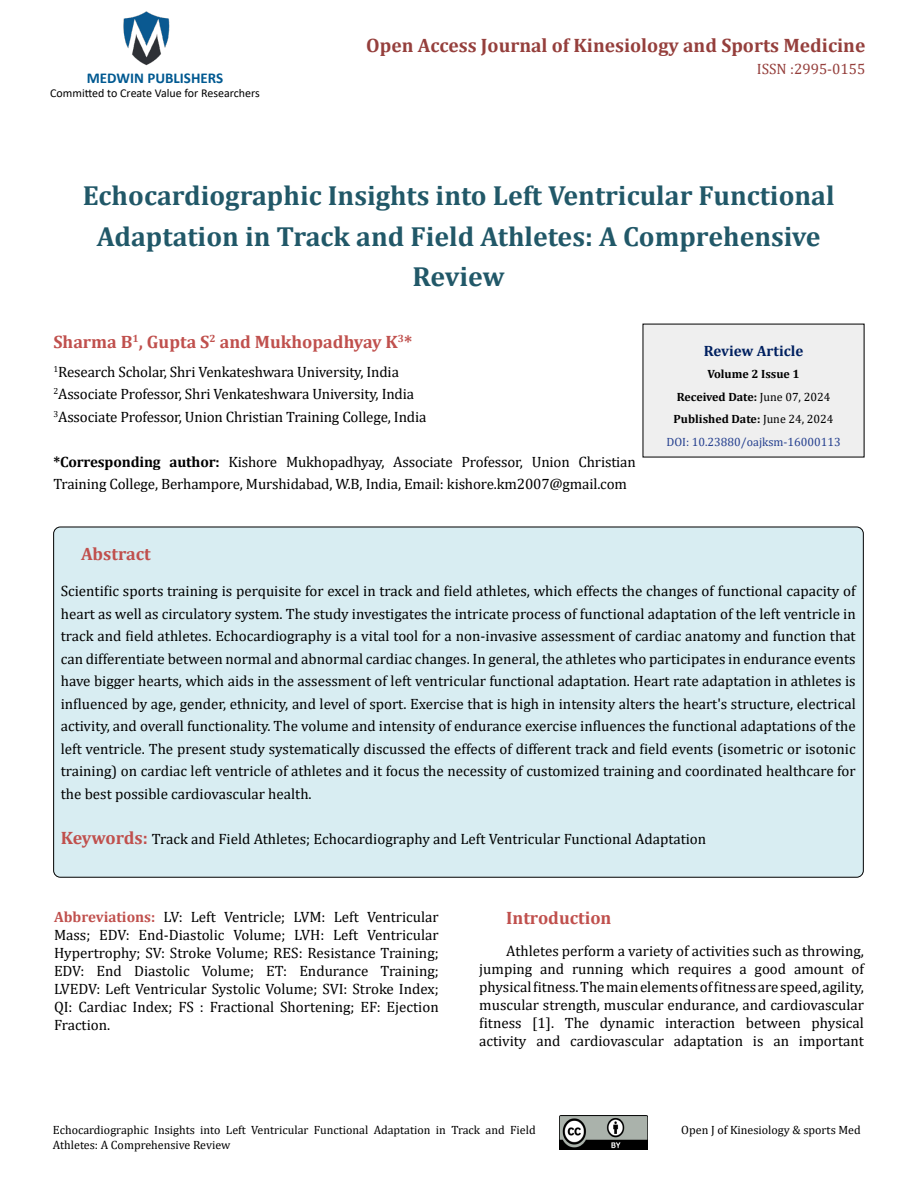
<style>
.page{position:relative;width:918px;height:1188px;background:#fff}
.page>*{position:absolute;margin:0;border:0;box-sizing:border-box;transform-origin:0 0}
.t1{font:700 27.75px/40.5px "Cambria";color:#215868;text-align:center}
.t2{font:700 19.5px "Cambria";color:#953f3c}
.t3{font:700 18px "Cambria";color:#c0504d}
.t4{font:15px/22.5px "Cambria";letter-spacing:-.01em;color:#000;text-align:justify}
.t5{font:700 15px "Calibri";color:#005991}
.t6{font:15px "Cambria";color:#953f3c}
.t7{font:700 15px "Cambria";color:#002060}
.t8{font:12px/14.4px "Cambria";color:#000}
.t9{font:700 12px/22.5px "Cambria";color:#000;text-align:center}
.t10{font:12px "Calibri";color:#000}
.s1{font-weight:700}
.s2{font-weight:400}
.s3{font-weight:400;color:#25408f}
.s4{font-weight:700;font-size:18px;color:#c0504d}
.s5{font-weight:700;color:#c0504d}
</style>
<div class="page">
<img style="left:123px;top:11px;width:47px;height:55px">
<img style="left:559px;top:1116px;width:89px;height:33px">
<div style="left:643px;top:324px;width:221px;height:133px;background:#efefef"></div>
<div style="left:54px;top:527px;width:809px;height:350px;background:#d8edf2;border-radius:7px"></div>
<p class="t5" style="left:87px;top:67px;width:138px">MEDWIN PUBLISHERS</p>
<p class="t10" style="left:50px;top:85px;width:211px">Committed to Create Value for Researchers</p>
<h2 class="t2" style="left:366px;top:31px;width:501px">Open Access Journal of Kinesiology and Sports Medicine</h2>
<p class="t6" style="left:757px;top:60px;width:110px">ISSN :2995-0155</p>
<h1 class="t1" style="left:83px;top:175px;width:753px">Echocardiographic Insights into Left Ventricular Functional<br>Adaptation in Track and Field Athletes: A Comprehensive<br>Review</h1>
<p class="t3" style="left:53px;top:329px;width:360px">Sharma B<sup>1</sup>, Gupta S<sup>2</sup> and Mukhopadhyay K<sup>3</sup>*</p>
<p class="t4" style="left:53px;top:361px;width:375px;text-align:left"><sup>1</sup>Research Scholar, Shri Venkateshwara University, India<br><sup>2</sup>Associate Professor, Shri Venkateshwara University, India<br><sup>3</sup>Associate Professor, Union Christian Training College, India</p>
<p class="t4" style="left:53px;top:451px;width:584px"><span class="s1">*Corresponding author:</span> Kishore Mukhopadhyay, Associate Professor, Union Christian<br>Training College, Berhampore, Murshidabad, W.B, India, Email: kishore.km2007@gmail.com</p>
<p class="t7" style="left:704px;top:340px;width:101px">Review Article</p>
<p class="t9" style="left:666px;top:362px;width:176px">Volume 2 Issue 1<br>Received Date: <span class="s2">June 07, 2024<br></span>Published Date: <span class="s2">June 24, 2024<br></span><span class="s3">DOI: 10.23880/oajksm-16000113</span></p>
<p class="t3" style="left:81px;top:541px;width:71px">Abstract</p>
<p class="t4" style="left:61px;top:580px;width:797px">Scientific sports training is perquisite for excel in track and field athletes, which effects the changes of functional capacity of heart as well as circulatory system. The study investigates the intricate process of functional adaptation of the left ventricle in track and field athletes. Echocardiography is a vital tool for a non-invasive assessment of cardiac anatomy and function that can differentiate between normal and abnormal cardiac changes. In general, the athletes who participates in endurance events have bigger hearts, which aids in the assessment of left ventricular functional adaptation. Heart rate adaptation in athletes is influenced by age, gender, ethnicity, and level of sport. Exercise that is high in intensity alters the heart's structure, electrical activity, and overall functionality. The volume and intensity of endurance exercise influences the functional adaptations of the left ventricle. The present study systematically discussed the effects of different track and field events (isometric or isotonic training) on cardiac left ventricle of athletes and it focus the necessity of customized training and coordinated healthcare for the best possible cardiovascular health.</p>
<p class="t4" style="left:61px;top:827px;width:647px"><span class="s4">Keywords:</span> Track and Field Athletes; Echocardiography and Left Ventricular Functional Adaptation</p>
<p class="t4" style="left:54px;top:908px;width:386px;line-height:18px"><span class="s5">Abbreviations:</span> LV: Left Ventricle; LVM: Left Ventricular Mass; EDV: End-Diastolic Volume; LVH: Left Ventricular Hypertrophy; SV: Stroke Volume; RES: Resistance Training; EDV: End Diastolic Volume; ET: Endurance Training; LVEDV: Left Ventricular Systolic Volume; SVI: Stroke Index; QI: Cardiac Index; FS : Fractional Shortening; EF: Ejection Fraction.</p>
<p class="t3" style="left:506px;top:906px;width:107px">Introduction</p>
<p class="t4" style="left:479px;top:942px;width:386px;line-height:18px;text-indent:27px">Athletes perform a variety of activities such as throwing, jumping and running which requires a good amount of physical fitness. The main elements of fitness are speed, agility, muscular strength, muscular endurance, and cardiovascular fitness [1]. The dynamic interaction between physical activity and cardiovascular adaptation is an important</p>
<p class="t8" style="left:53px;top:1123px;width:484px">Echocardiographic Insights into Left Ventricular Functional Adaptation in Track and Field<br>Athletes: A Comprehensive Review</p>
<p class="t8" style="left:681px;top:1123px;width:181px">Open J of Kinesiology &amp; sports Med</p>
</div>
